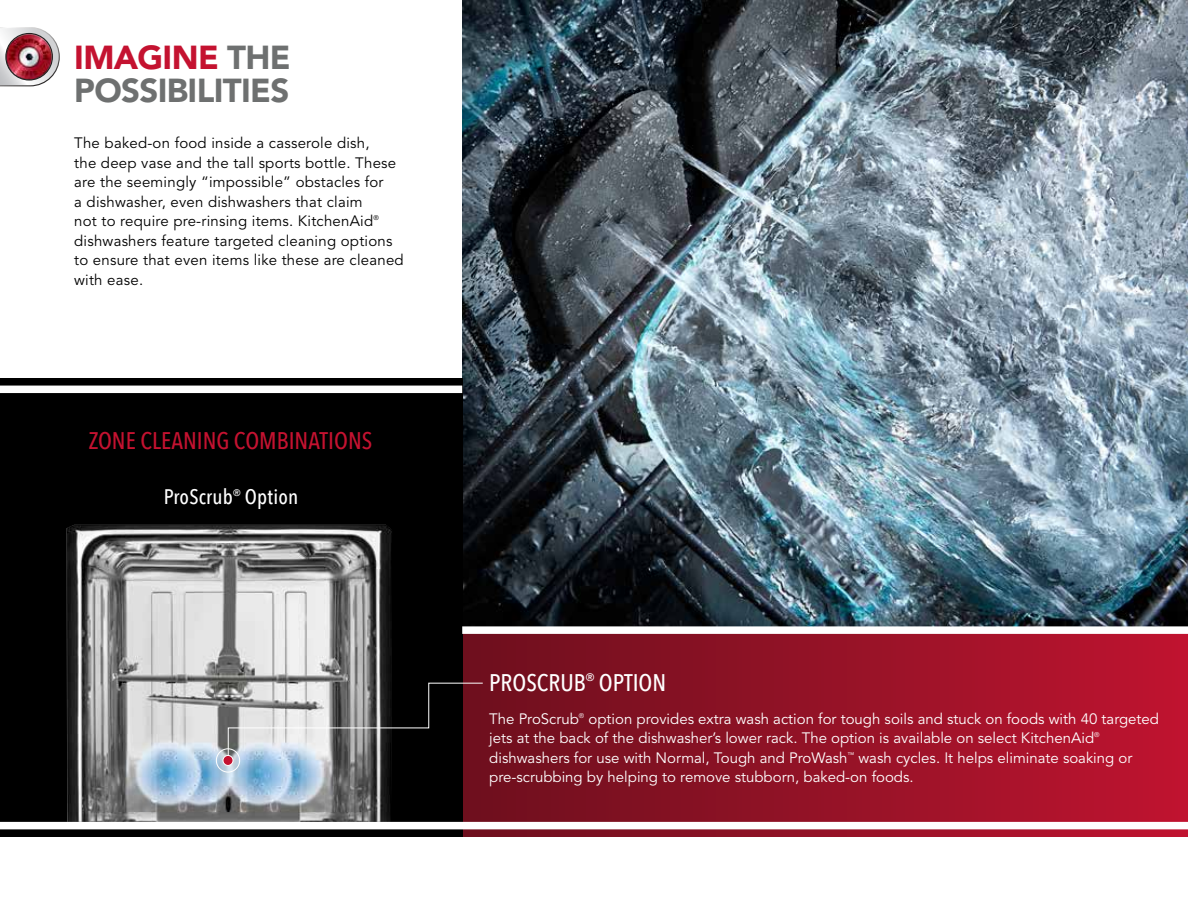
<style>
.page{position:relative;width:1188px;height:918px;background:#fff}
.page>*{position:absolute;margin:0;border:0;box-sizing:border-box;transform-origin:0 0}
.t1{font:900 33px "Avenir LT Std";letter-spacing:-.02em;color:#6e7070}
.t2{font:900 33px "Avenir LT Std";color:#c41230}
.t3{font:500 24px "Avenir Next Condensed";color:#c41230}
.t4{font:500 24px "Avenir Next Condensed";color:#fff}
.t5{font:500 21px "Avenir Next Condensed";letter-spacing:.01em;color:#fff}
.t6{font:15px/19.5px "Avenir LT Std";color:#fff}
.t7{font:15px/19.5px "Avenir LT Std";letter-spacing:.015em;color:#000}
.t8{font:500 10.8px "Avenir LT Std";color:#fff}
.t9{font:6.75px "Avenir LT Std";color:#fff}
.t10{font:6.75px "Avenir LT Std";color:#000}
.s1{color:#c41230}
</style>
<div class="page">
<div style="left:460px;top:634px;width:728px;height:205px;background:linear-gradient(to right,#6b0f1d,#bf1430)"></div>
<img style="left:462px;top:0;width:726px;height:626px">
<div style="left:0;top:378px;width:462px;height:459px;background:#000"></div>
<img style="left:67px;top:525px;width:325px;height:297px">
<svg style="left:0;top:27px;width:60px;height:60px"></svg>
<img style="left:6px;top:34px;width:47px;height:46px;border-radius:23px">
<div style="left:5px;top:33px;width:48px;height:48px;border:1px solid #232020;border-radius:50%"></div>
<div style="left:0;top:837px;width:1188px;height:81px;background:#fff"></div>
<div style="left:0;top:822px;width:1188px;height:7px;background:#fff"></div>
<div style="left:0;top:386px;width:462px;height:7px;background:#fff"></div>
<svg style="left:228px;top:682px;width:256px;height:79px"></svg>
<div style="left:216px;top:748px;width:24px;height:24px;border:1px solid #fff;border-radius:50%"></div>
<div style="left:223px;top:755px;width:10px;height:10px;background:#c41230;border-radius:50%"></div>
<div style="left:223px;top:755px;width:10px;height:11px;border:1px solid #fff;border-radius:50%"></div>
<h1 class="t2" style="left:74px;top:37px;width:21px">IMAGIN</h1>
<h1 class="t1" style="left:198px;top:37px;width:94px"><span class="s1">E</span> THE</h1>
<h1 class="t1" style="left:74px;top:70px;width:19px">POSSI</h1>
<h1 class="t1" style="left:167px;top:70px;width:122px">BILITIES</h1>
<p class="t7" style="left:74px;top:134px;width:323px">The baked-on food inside a casserole dish,<br>the deep vase and the tall sports bottle. These are the seemingly “impossible” obstacles for<br>a dishwasher, even dishwashers that claim<br>not to require pre-rinsing items. KitchenAid</p>
<p class="t10" style="left:374px;top:214px;width:7px">®</p>
<p class="t7" style="left:74px;top:231px;width:331px">dishwashers feature targeted cleaning options to ensure that even items like these are cleaned with ease.</p>
<h2 class="t3" style="left:89px;top:426px;width:283px">ZONE CLEANI NG COMBI NATIONS</h2>
<h3 class="t5" style="left:164px;top:484px;width:136px">PROSCRUB<sup>®</sup> OPTION</h3>
<h2 class="t4" style="left:489px;top:668px;width:98px">PROSCRUB</h2>
<p class="t8" style="left:586px;top:671px;width:10px">®</p>
<h2 class="t4" style="left:599px;top:668px;width:25px">OPTIO</h2>
<h2 class="t4" style="left:653px;top:668px;width:15px">N</h2>
<p class="t6" style="left:489px;top:709px;width:91px">The ProScrub</p>
<p class="t9" style="left:579px;top:712px;width:7px">®</p>
<p class="t6" style="left:489px;top:709px;width:671px;text-indent:99px">option provides extra wash action for tough soils and stuck on foods with 40 targeted jets at the back of the dishwasher’s lower rack. The option is available on select KitchenAid</p>
<p class="t9" style="left:1094px;top:731px;width:7px">®</p>
<p class="t6" style="left:489px;top:748px;width:360px">dishwashers for use with Normal, Tough and ProWash</p>
<p class="t9" style="left:848px;top:751px;width:8px">™</p>
<p class="t6" style="left:489px;top:748px;width:645px;text-indent:369px">wash cycles. It helps eliminate soaking or pre-scrubbing by helping to remove stubborn, baked-on foods.</p>
</div>
